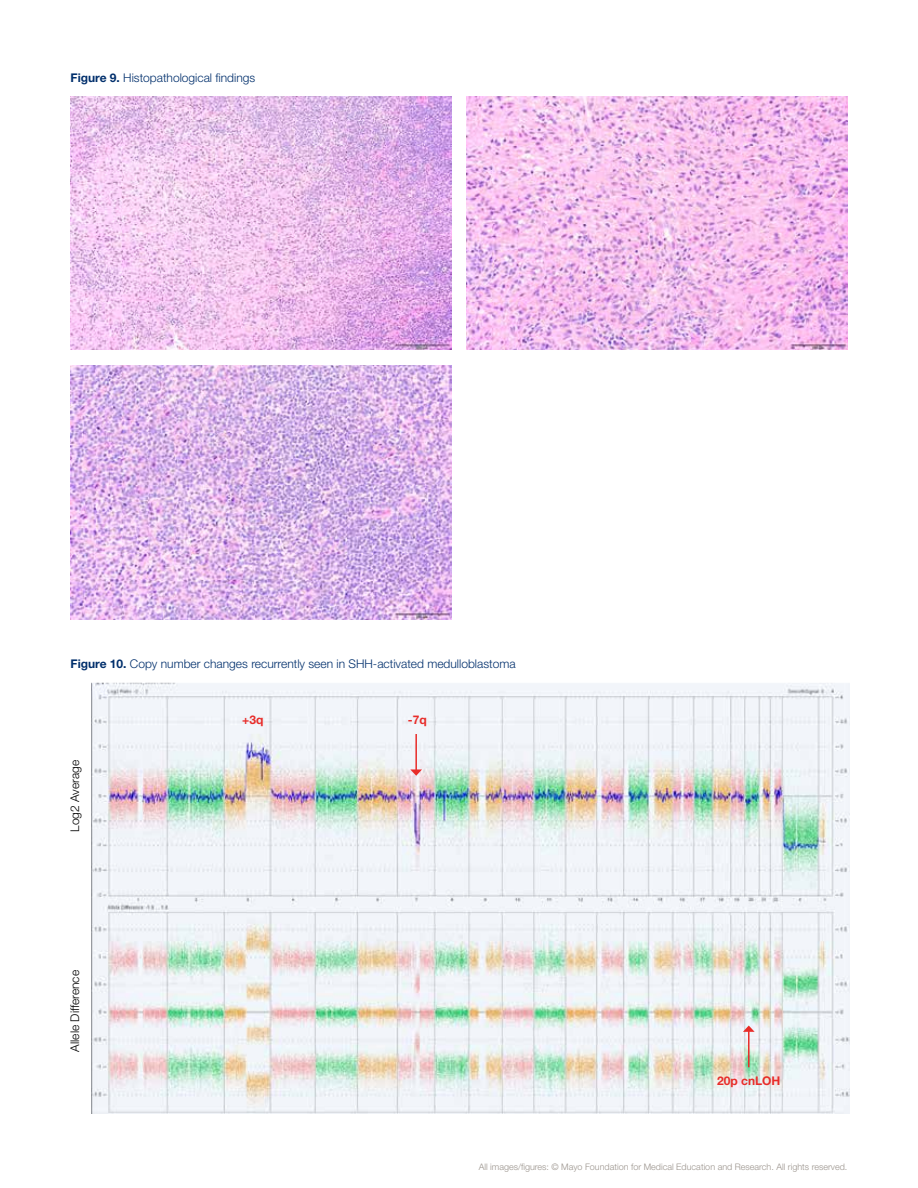
<style>
.page{position:relative;width:918px;height:1188px;background:#fff}
.page>*{position:absolute;margin:0;border:0;box-sizing:border-box;transform-origin:0 0}
.t1{font:300 12px "Helvetica Neue LT Std";color:#012f6c}
.t2{font:300 12px "Helvetica Neue LT Std";color:#000}
.t3{font:700 12px "Helvetica Neue LT Std";color:#e82c29}
.t4{font:300 9px "Helvetica Neue LT Std";color:#9b948d}
.s1{font-weight:700}
</style>
<div class="page">
<img style="left:71px;top:96px;width:380px;height:254px">
<img style="left:467px;top:96px;width:380px;height:254px">
<img style="left:71px;top:366px;width:380px;height:253px">
<img style="left:92px;top:682px;width:758px;height:431px">
<hr style="left:415px;top:734px;width:2px;height:36px;background:#e82c29">
<svg style="left:410px;top:769px;width:12px;height:7px"></svg>
<hr style="left:748px;top:1031px;width:2px;height:36px;background:#e82c29">
<svg style="left:743px;top:1026px;width:12px;height:6px"></svg>
<p class="t1" style="left:71px;top:70px;width:186px"><span class="s1">Figure 9.</span> Histopathological findings</p>
<p class="t1" style="left:71px;top:656px;width:447px"><span class="s1">Figure 10.</span> Copy number changes recurrently seen in SHH-activated medulloblastoma</p>
<p class="t2" style="left:68px;top:832px;width:73px;rotate:-90deg">Log2 Average</p>
<p class="t2" style="left:68px;top:1052px;width:83px;rotate:-90deg">Allele Difference</p>
<p class="t3" style="left:242px;top:712px;width:23px">+3q</p>
<p class="t3" style="left:408px;top:712px;width:20px">-7q</p>
<p class="t3" style="left:717px;top:1073px;width:65px">20p cnLOH</p>
<p class="t4" style="left:479px;top:1162px;width:370px">All images/figures: © Mayo Foundation for Medical Education and Research. All rights reserved.</p>
</div>
